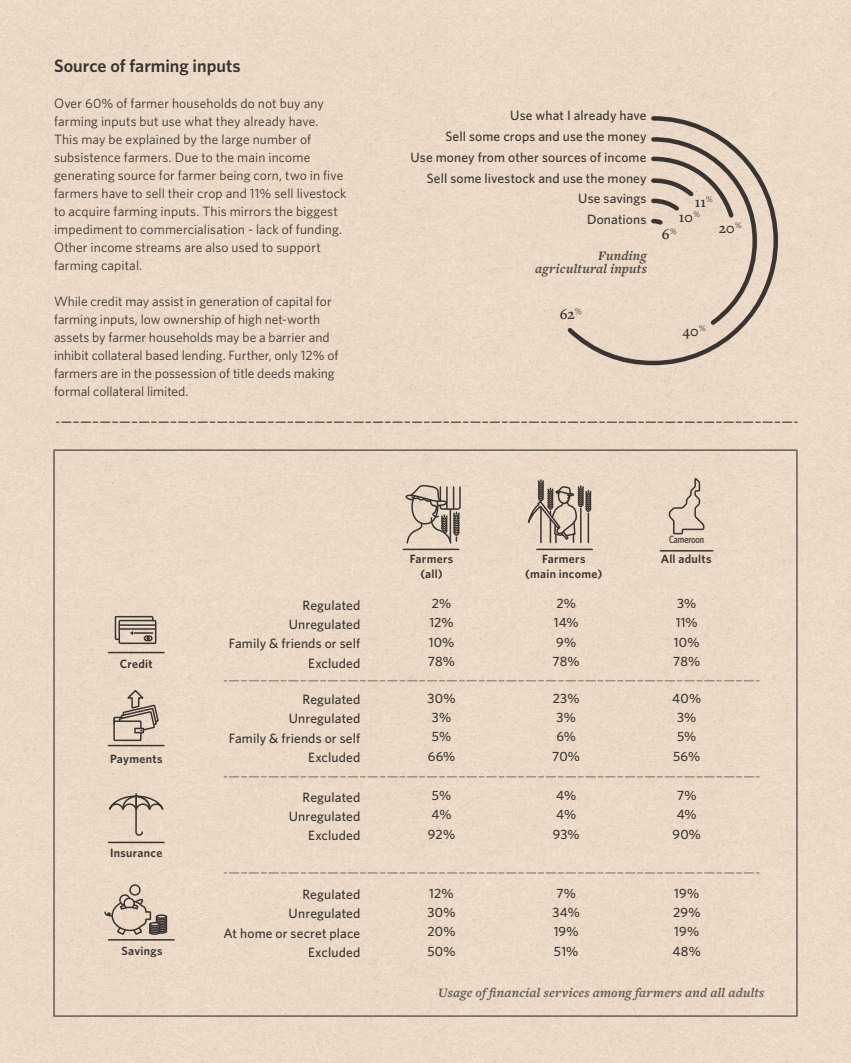
<style>
.page{position:relative;width:851px;height:1063px;background:#fff}
.page>*{position:absolute;margin:0;border:0;box-sizing:border-box;transform-origin:0 0}
.t1{font:600 18px "Whitney HTF";color:#3e3e3f}
.t2{font:600 15px/15.3px "Freight Text Pro";color:#3e3e3f}
.t3{font:13.5px/18px "Whitney HTF";letter-spacing:.005em;color:#3e3e3f}
.t4{font:500 13.5px/19.4px "Whitney";letter-spacing:.01em;color:#3e3e3f;text-align:right}
.t5{font:italic 700 13.5px "Freight Text Pro";letter-spacing:.015em;color:#6c6d70}
.t6{font:italic 700 13.5px/13.5px "Freight Text Pro";letter-spacing:.015em;color:#57585a;text-align:right}
.t7{font:600 12px/14.4px "Whitney";letter-spacing:.025em;color:#3e3e3f;text-align:center}
.t8{font:500 condensed 10.5px "Whitney HTF";color:#3e3e3f}
</style>
<div class="page">
<img style="left:0;top:0;width:850px;height:1063px">
<h1 class="t1" style="left:54px;top:55px;width:188px">Source of farming inputs</h1>
<p class="t3" style="left:54px;top:94px;width:294px">Over 60% of farmer households do not buy any farming inputs but use what they already have.<br>This may be explained by the large number of subsistence farmers. Due to the main income generating source for farmer being corn, two in five farmers have to sell their crop and 11% sell livestock to acquire farming inputs. This mirrors the biggest impediment to commercialisation - lack of funding.<br>Other income streams are also used to support farming capital.</p>
<p class="t3" style="left:54px;top:292px;width:286px">While credit may assist in generation of capital for farming inputs, low ownership of high net-worth assets by farmer households may be a barrier and inhibit collateral based lending. Further, only 12% of farmers are in the possession of title deeds making formal collateral limited.</p>
<p class="t4" style="left:410px;top:105px;width:237px;line-height:20.7px">Use what I already have<br>Sell some crops and use the money<br>Use money from other sources of income<br>Sell some livestock and use the money<br>Use savings<br>Donations</p>
<p class="t6" style="left:535px;top:248px;width:113px">Funding agricultural inputs</p>
<p class="t2" style="left:559px;top:306px;width:23px">62<sup>%</sup></p>
<p class="t2" style="left:678px;top:194px;width:35px;text-indent:16px">11<sup>%<br></sup>10<sup>%</sup></p>
<p class="t2" style="left:718px;top:220px;width:24px">20<sup>%</sup></p>
<p class="t2" style="left:661px;top:226px;width:16px">6<sup>%</sup></p>
<p class="t2" style="left:682px;top:323px;width:25px">40<sup>%</sup></p>
<p class="t7" style="left:120px;top:656px;width:35px">Credit</p>
<p class="t7" style="left:110px;top:751px;width:54px">Payments</p>
<p class="t4" style="left:288px;top:595px;width:73px">Regulated<br>Unregulated</p>
<p class="t4" style="left:308px;top:653px;width:54px">Excluded</p>
<p class="t4" style="left:229px;top:634px;width:133px">Family &amp; friends or self</p>
<p class="t4" style="left:288px;top:689px;width:73px">Regulated<br>Unregulated</p>
<p class="t4" style="left:308px;top:748px;width:54px">Excluded</p>
<p class="t4" style="left:229px;top:728px;width:133px">Family &amp; friends or self</p>
<p class="t7" style="left:410px;top:552px;width:45px">Farmers (all)</p>
<p class="t8" style="left:669px;top:533px;width:36px">Cameroon</p>
<p class="t7" style="left:542px;top:552px;width:45px">Farmers</p>
<p class="t7" style="left:660px;top:551px;width:52px">All adults</p>
<p class="t7" style="left:525px;top:566px;width:79px">(main income)</p>
<p class="t4" style="left:431px;top:594px;width:21px">2%</p>
<p class="t4" style="left:556px;top:594px;width:21px">2%</p>
<p class="t4" style="left:677px;top:594px;width:21px">3%</p>
<p class="t4" style="left:429px;top:613px;width:26px">12%</p>
<p class="t4" style="left:553px;top:613px;width:26px">14%</p>
<p class="t4" style="left:675px;top:613px;width:23px">11%</p>
<p class="t4" style="left:428px;top:632px;width:27px">10%</p>
<p class="t4" style="left:556px;top:632px;width:22px">9%</p>
<p class="t4" style="left:673px;top:632px;width:27px">10%</p>
<p class="t4" style="left:428px;top:652px;width:29px">78%</p>
<p class="t4" style="left:552px;top:652px;width:29px">78%</p>
<p class="t4" style="left:673px;top:652px;width:29px">78%</p>
<p class="t4" style="left:427px;top:688px;width:29px">30%</p>
<p class="t4" style="left:552px;top:688px;width:28px">23%</p>
<p class="t4" style="left:672px;top:688px;width:31px">40%</p>
<p class="t4" style="left:432px;top:707px;width:21px">3%</p>
<p class="t4" style="left:556px;top:707px;width:21px">3%</p>
<p class="t4" style="left:677px;top:707px;width:21px">3%</p>
<p class="t4" style="left:432px;top:727px;width:21px">5%</p>
<p class="t4" style="left:556px;top:727px;width:21px">6%</p>
<p class="t4" style="left:677px;top:727px;width:21px">5%</p>
<p class="t4" style="left:427px;top:746px;width:29px">66%</p>
<p class="t4" style="left:552px;top:746px;width:29px">70%</p>
<p class="t4" style="left:673px;top:746px;width:29px">56%</p>
<p class="t7" style="left:110px;top:846px;width:54px">Insurance</p>
<p class="t7" style="left:121px;top:944px;width:43px">Savings</p>
<p class="t4" style="left:288px;top:787px;width:73px">Regulated<br>Unregulated<br>Excluded</p>
<p class="t4" style="left:432px;top:785px;width:21px">5%</p>
<p class="t4" style="left:556px;top:785px;width:21px">4%</p>
<p class="t4" style="left:677px;top:785px;width:21px">7%</p>
<p class="t4" style="left:431px;top:805px;width:21px">4%</p>
<p class="t4" style="left:556px;top:805px;width:21px">4%</p>
<p class="t4" style="left:676px;top:805px;width:21px">4%</p>
<p class="t4" style="left:428px;top:824px;width:29px">92%</p>
<p class="t4" style="left:552px;top:824px;width:29px">93%</p>
<p class="t4" style="left:672px;top:824px;width:30px">90%</p>
<p class="t4" style="left:288px;top:884px;width:73px">Regulated<br>Unregulated</p>
<p class="t4" style="left:308px;top:943px;width:54px">Excluded</p>
<p class="t4" style="left:223px;top:923px;width:138px">At home or secret place</p>
<p class="t4" style="left:429px;top:883px;width:26px">12%</p>
<p class="t4" style="left:556px;top:883px;width:21px">7%</p>
<p class="t4" style="left:674px;top:883px;width:26px">19%</p>
<p class="t4" style="left:427px;top:902px;width:29px">30%</p>
<p class="t4" style="left:552px;top:902px;width:29px">34%</p>
<p class="t4" style="left:673px;top:902px;width:29px">29%</p>
<p class="t4" style="left:427px;top:922px;width:30px">20%</p>
<p class="t4" style="left:553px;top:922px;width:26px">19%</p>
<p class="t4" style="left:674px;top:922px;width:26px">19%</p>
<p class="t4" style="left:427px;top:941px;width:30px">50%</p>
<p class="t4" style="left:554px;top:941px;width:26px">51%</p>
<p class="t4" style="left:672px;top:941px;width:30px">48%</p>
<p class="t5" style="left:438px;top:984px;width:328px">Usage of financial services among farmers and all adults</p>
</div>
